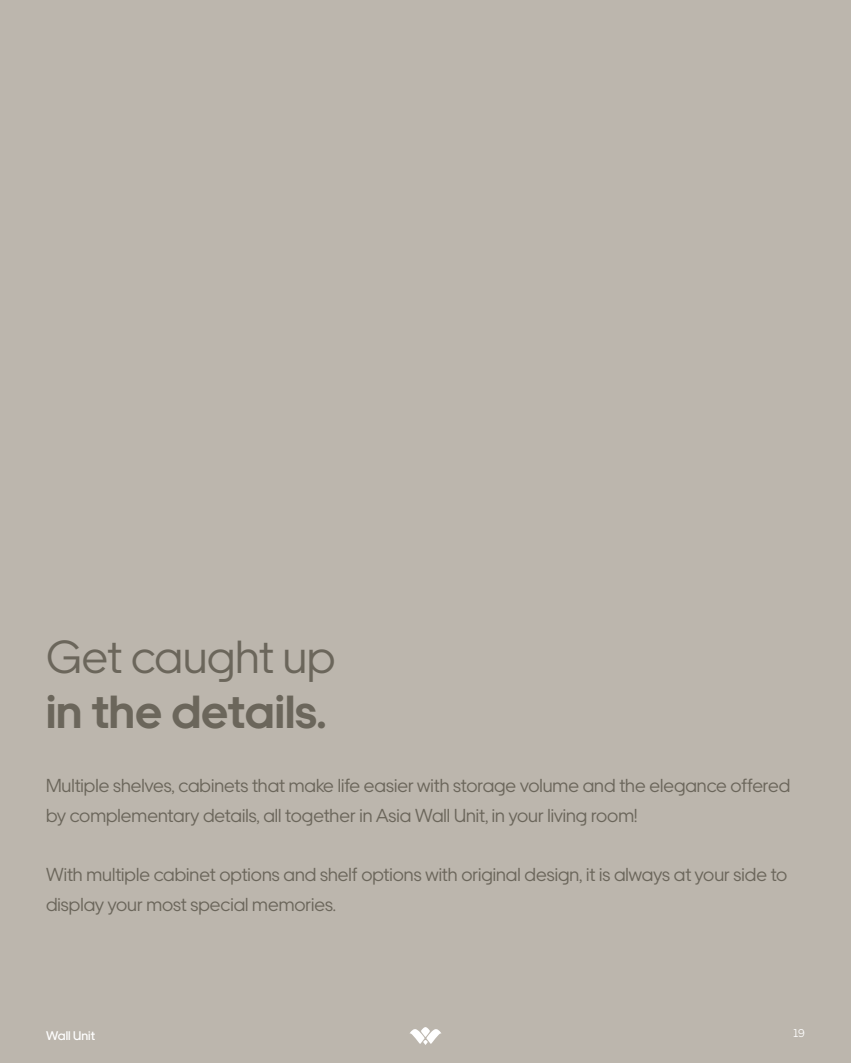
<style>
.page{position:relative;width:851px;height:1063px;background:#fff}
.page>*{position:absolute;margin:0;border:0;box-sizing:border-box;transform-origin:0 0}
.t1{font:700 46.25px "Uber Move";color:#6b665b}
.t2{font:46.25px "Uber Move";color:#6b665b}
.t3{font:18.75px/29.5px "Uber Move";color:#6b665b}
.t4{font:500 12.5px "Uber Move";color:#fff}
.t5{font:11.25px "Uber Move";color:#fff}
</style>
<div class="page">
<div style="left:0;top:0;width:850px;height:1063px;background:#bcb6ad"></div>
<svg style="left:409px;top:1027px;width:32px;height:18px"></svg>
<h1 class="t2" style="left:46px;top:628px;width:291px">Get caught up</h1>
<h1 class="t1" style="left:46px;top:683px;width:282px">in the details.</h1>
<p class="t3" style="left:46px;top:770px;width:745px">Multiple shelves, cabinets that make life easier with storage volume and the elegance offered by complementary details, all together in Asia Wall Unit, in your living room!</p>
<p class="t3" style="left:46px;top:859px;width:742px;line-height:30px">With multiple cabinet options and shelf options with original design, it is always at your side to display your most special memories.</p>
<p class="t4" style="left:46px;top:1028px;width:50px">Wall Unit</p>
<p class="t5" style="left:793px;top:1026px;width:13px">19</p>
</div>
